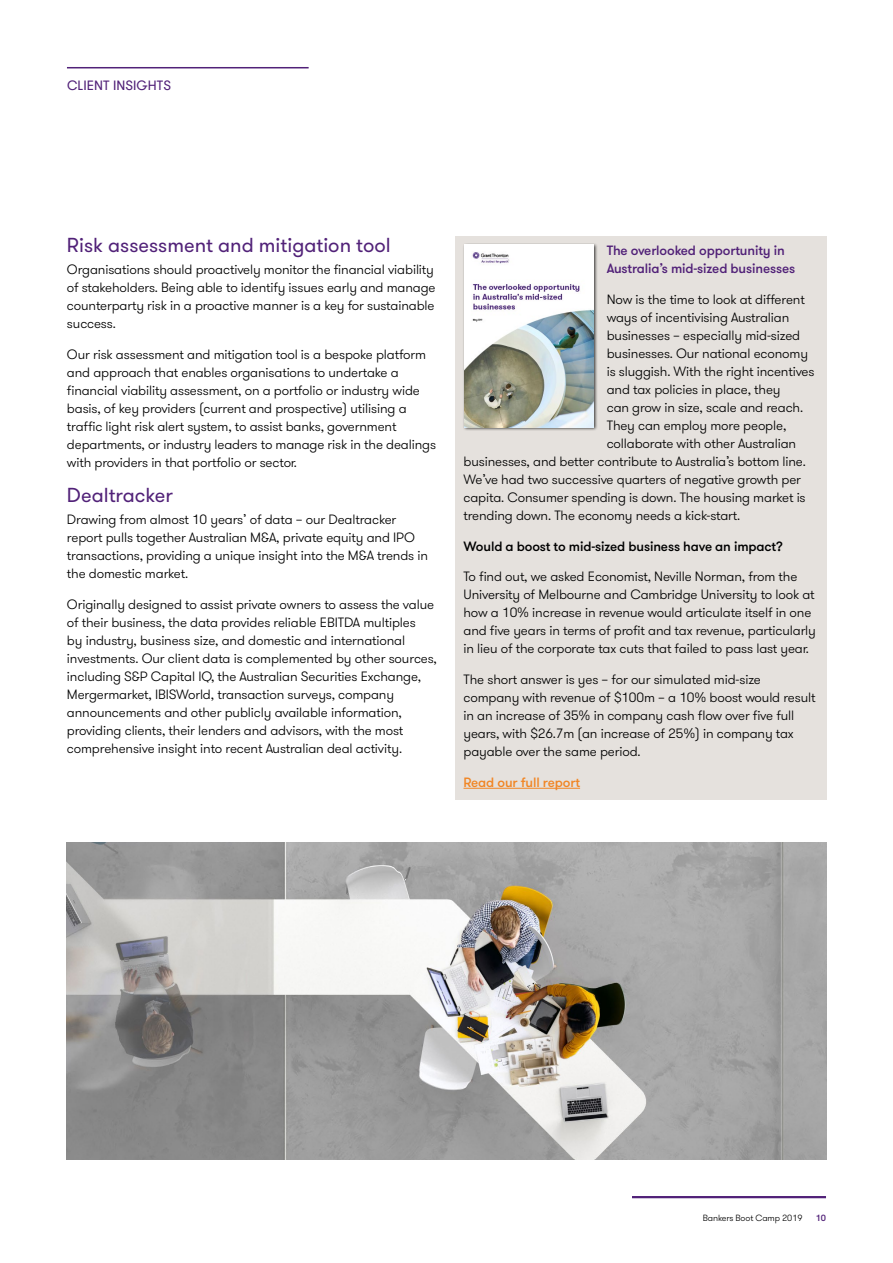
<style>
.page{position:relative;width:893px;height:1263px;background:#fff}
.page>*{position:absolute;margin:0;border:0;box-sizing:border-box;transform-origin:0 0}
.t1{font:20.25px "GT Walsheim Pro";color:#512178}
.t2{font:300 13.5px/18px "GT Walsheim Pro";letter-spacing:-.01em;color:#000}
.t3{font:500 13.5px/18px "GT Walsheim Pro";letter-spacing:-.01em;color:#512178}
.t4{font:500 13.5px "GT Walsheim Pro";letter-spacing:-.01em;color:#000}
.t5{font:500 13.5px "GT Walsheim Pro";letter-spacing:-.01em;color:#f18625}
.t6{font:13.5px "GT Walsheim Pro";letter-spacing:.005em;color:#512178}
.t7{font:300 9px "GT Walsheim Pro";letter-spacing:-.01em;color:#000}
.t8{font:500 9px "GT Walsheim Pro";color:#512178}
</style>
<div class="page">
<hr style="left:632px;top:1196px;width:194px;height:2px;background:#512178">
<div style="left:455px;top:236px;width:371px;height:563px;background:#e5e1dd"></div>
<hr style="left:463px;top:788px;width:117px;height:1px;background:#f18625">
<div style="left:463px;top:243px;width:135px;height:188px;background:#000;opacity:.75"></div>
<img style="left:465px;top:245px;width:129px;height:182px">
<hr style="left:67px;top:67px;width:242px;height:1px;background:#512178">
<img style="left:67px;top:842px;width:759px;height:318px">
<p class="t6" style="left:67px;top:77px;width:106px">CLIENT INSIGHTS</p>
<h1 class="t1" style="left:67px;top:232px;width:325px">Risk assessment and mitigation tool</h1>
<p class="t2" style="left:67px;top:260px;width:370px">Organisations should proactively monitor the financial viability of stakeholders. Being able to identify issues early and manage counterparty risk in a proactive manner is a key for sustainable success.</p>
<p class="t2" style="left:67px;top:345px;width:371px">Our risk assessment and mitigation tool is a bespoke platform and approach that enables organisations to undertake a financial viability assessment, on a portfolio or industry wide basis, of key providers (current and prospective) utilising a traffic light risk alert system, to assist banks, government departments, or industry leaders to manage risk in the dealings with providers in that portfolio or sector.</p>
<h1 class="t1" style="left:67px;top:482px;width:107px">Dealtracker</h1>
<p class="t2" style="left:67px;top:511px;width:363px">Drawing from almost 10 years’ of data – our Dealtracker report pulls together Australian M&amp;A, private equity and IPO transactions, providing a unique insight into the M&amp;A trends in the domestic market.</p>
<p class="t2" style="left:67px;top:595px;width:371px">Originally designed to assist private owners to assess the value of their business, the data provides reliable EBITDA multiples<br>by industry, business size, and domestic and international investments. Our client data is complemented by other sources, including S&amp;P Capital IQ, the Australian Securities Exchange, Mergermarket, IBISWorld, transaction surveys, company announcements and other publicly available information, providing clients, their lenders and advisors, with the most comprehensive insight into recent Australian deal activity.</p>
<p class="t3" style="left:607px;top:242px;width:190px">The overlooked opportunity in<br>Australia’s mid-sized businesses</p>
<p class="t2" style="left:607px;top:290px;width:200px">Now is the time to look at different</p>
<p class="t2" style="left:607px;top:308px;width:184px">ways of incentivising Australian</p>
<p class="t2" style="left:607px;top:326px;width:195px">businesses – especially mid-sized</p>
<p class="t2" style="left:607px;top:344px;width:203px">businesses. Our national economy</p>
<p class="t2" style="left:607px;top:362px;width:209px">is sluggish. With the right incentives</p>
<p class="t2" style="left:607px;top:380px;width:175px">and tax policies in place, they</p>
<p class="t2" style="left:607px;top:398px;width:198px">can grow in size, scale and reach.</p>
<p class="t2" style="left:607px;top:416px;width:181px">They can employ more people,</p>
<p class="t2" style="left:607px;top:434px;width:191px">collaborate with other Australian</p>
<p class="t2" style="left:463px;top:452px;width:344px">businesses, and better contribute to Australia’s bottom line.</p>
<p class="t2" style="left:463px;top:470px;width:339px">We’ve had two successive quarters of negative growth per</p>
<p class="t2" style="left:463px;top:488px;width:344px">capita. Consumer spending is down. The housing market is</p>
<p class="t2" style="left:463px;top:506px;width:278px">trending down. The economy needs a kick-start.</p>
<p class="t4" style="left:463px;top:537px;width:321px">Would a boost to mid-sized business have an impact?</p>
<p class="t2" style="left:463px;top:568px;width:354px">To find out, we asked Economist, Neville Norman, from the University of Melbourne and Cambridge University to look at how a 10% increase in revenue would articulate itself in one and five years in terms of profit and tax revenue, particularly in lieu of the corporate tax cuts that failed to pass last year.</p>
<p class="t2" style="left:463px;top:671px;width:354px">The short answer is yes – for our simulated mid-size company with revenue of $100m – a 10% boost would result in an increase of 35% in company cash flow over five full years, with $26.7m (an increase of 25%) in company tax payable over the same period.</p>
<p class="t5" style="left:463px;top:774px;width:118px">Read our full report</p>
<p class="t7" style="left:703px;top:1212px;width:101px">Bankers Boot Camp 2019</p>
<p class="t8" style="left:816px;top:1212px;width:12px">10</p>
</div>
